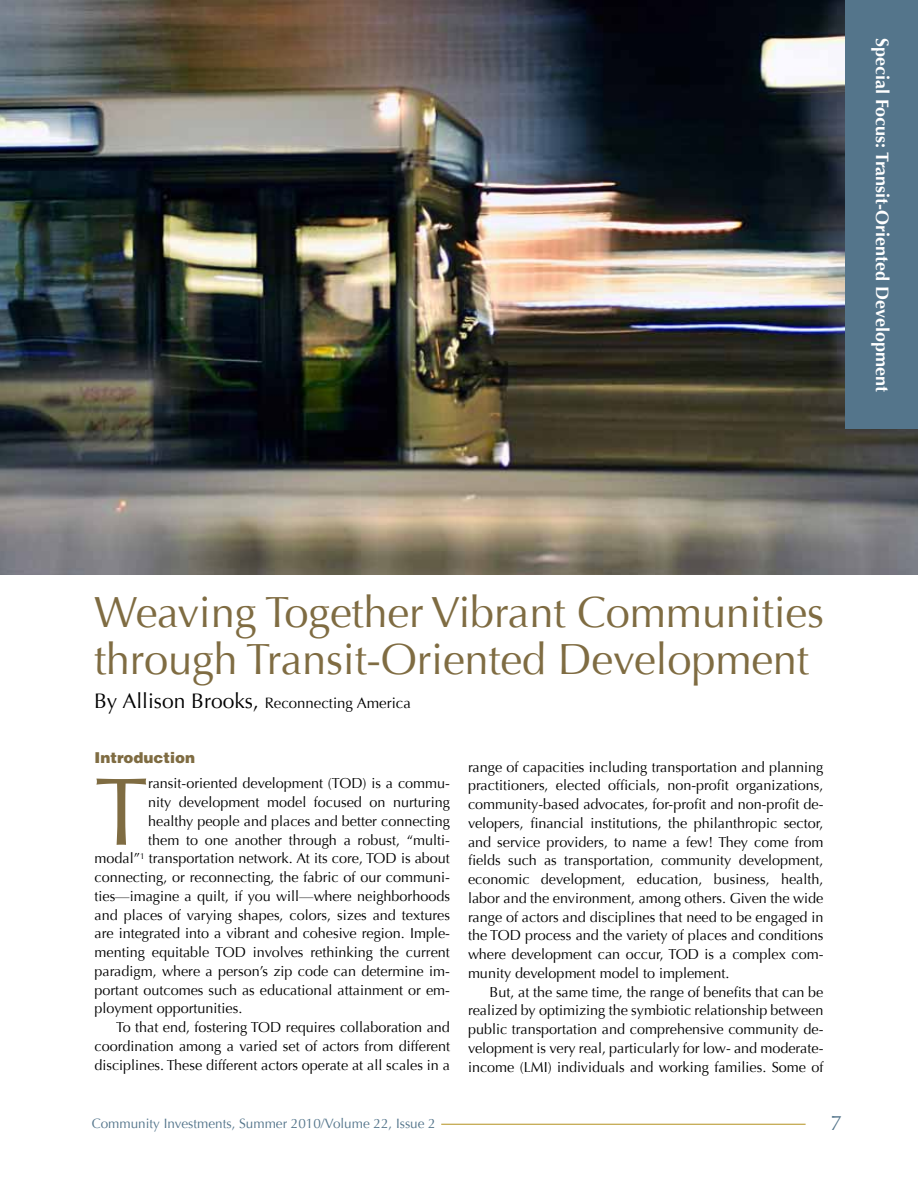
<style>
.page{position:relative;width:918px;height:1188px;background:#fff}
.page>*{position:absolute;margin:0;border:0;box-sizing:border-box;transform-origin:0 0}
.t1{font:96.45px "Optima";color:#7f6c42}
.t2{font:43.5px/46.5px "Optima";letter-spacing:-.005em;color:#7f6c42}
.t3{font:21px "Optima";color:#54758b}
.t4{font:700 18px "Optima";color:#fff}
.t5{font:15px "Optima";color:#000}
.t6{font:900 15px "Helvetica";color:#7f6c42}
.t7{font:14.4px/18.8px "Optima";color:#000;text-align:justify}
.t8{font:13.5px "Optima";color:#54758b}
.s1{font-size:21px}
</style>
<div class="page">
<img style="left:0;top:0;width:918px;height:575px">
<div style="left:845px;top:0;width:73px;height:428px;background:#54758b"></div>
<hr style="left:441px;top:1124px;width:365px;height:1px;background:#b3911d">
<p class="t4" style="left:893px;top:38px;width:356px;rotate:90deg">Special Focus: Transit-Oriented Development</p>
<h2 class="t2" style="left:94px;top:590px;width:732px">Weaving Together Vibrant Communities through Transit-Oriented Development</h2>
<p class="t5" style="left:94px;top:695px;width:318px"><span class="s1">By Allison Brooks,</span> Reconnecting America</p>
<p class="t6" style="left:94px;top:748px;width:102px">Introduction</p>
<h1 class="t1" style="left:94px;top:756px;width:55px">T</h1>
<p class="t7" style="left:148px;top:774px;width:303px">ransit-oriented development (TOD) is a commu-</p>
<p class="t7" style="left:148px;top:793px;width:303px">nity development model focused on nurturing</p>
<p class="t7" style="left:148px;top:812px;width:303px">healthy people and places and better connecting</p>
<p class="t7" style="left:148px;top:831px;width:303px">them to one another through a robust, “multi-</p>
<p class="t7" style="left:94px;top:849px;width:357px">modal”<sup>1</sup> transportation network. At its core, TOD is about</p>
<p class="t7" style="left:95px;top:868px;width:357px">connecting, or reconnecting, the fabric of our communi-</p>
<p class="t7" style="left:95px;top:887px;width:357px">ties—imagine a quilt, if you will—where neighborhoods</p>
<p class="t7" style="left:95px;top:906px;width:357px">and places of varying shapes, colors, sizes and textures</p>
<p class="t7" style="left:95px;top:924px;width:357px">are integrated into a vibrant and cohesive region. Imple-</p>
<p class="t7" style="left:95px;top:943px;width:357px">menting equitable TOD involves rethinking the current</p>
<p class="t7" style="left:95px;top:962px;width:357px">paradigm, where a person’s zip code can determine im-</p>
<p class="t7" style="left:95px;top:981px;width:357px">portant outcomes such as educational attainment or em-</p>
<p class="t7" style="left:95px;top:999px;width:149px">ployment opportunities.</p>
<p class="t7" style="left:116px;top:1018px;width:335px">To that end, fostering TOD requires collaboration and</p>
<p class="t7" style="left:95px;top:1037px;width:357px">coordination among a varied set of actors from different</p>
<p class="t7" style="left:95px;top:1056px;width:357px">disciplines. These different actors operate at all scales in a</p>
<p class="t7" style="left:468px;top:758px;width:357px">range of capacities including transportation and planning practitioners, elected officials, non-profit organizations, community-based advocates, for-profit and non-profit de&shy;velopers, financial institutions, the philanthropic sector, and service providers, to name a few! They come from fields such as transportation, community development, economic development, education, business, health, labor and the environment, among others. Given the wide range of actors and disciplines that need to be engaged in the TOD process and the variety of places and conditions where development can occur, TOD is a complex com&shy;munity development model to implement.</p>
<p class="t7" style="left:468px;top:983px;width:357px;text-indent:22px">But, at the same time, the range of benefits that can be realized by optimizing the symbiotic relationship between public transportation and comprehensive community de&shy;velopment is very real, particularly for low- and moderate&shy;income (LMI) individuals and working families. Some of</p>
<p class="t8" style="left:92px;top:1115px;width:346px">Community Investments, Summer 2010/Volume 22, Issue 2</p>
<h3 class="t3" style="left:830px;top:1110px;width:13px">7</h3>
</div>
